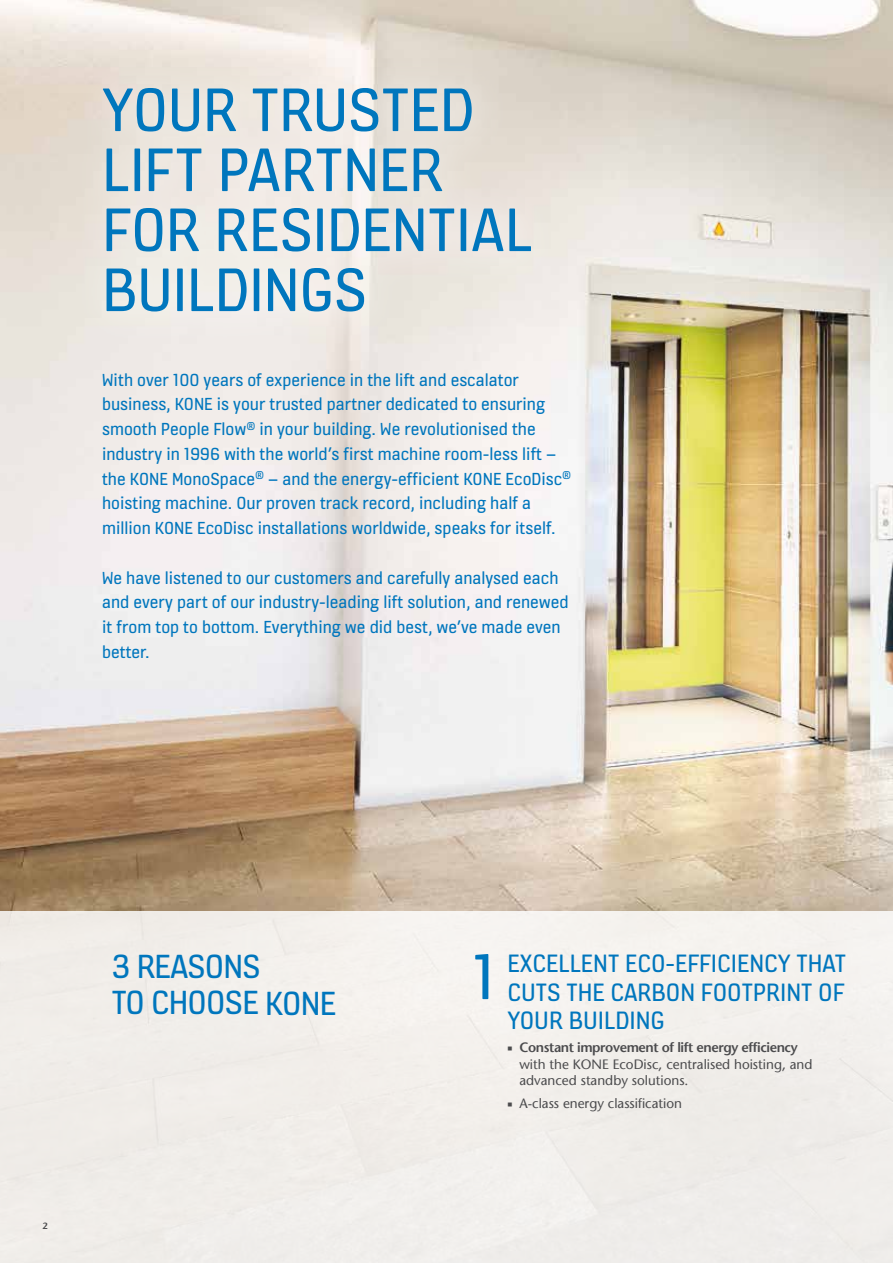
<style>
.page{position:relative;width:893px;height:1263px;background:#fff}
.page>*{position:absolute;margin:0;border:0;box-sizing:border-box;transform-origin:0 0}
.t1{font:69px "KONE Information";color:#0076bd}
.t2{font:66px/60px "KONE Information";color:#0076bd}
.t3{font:36px/36px "KONE Information";letter-spacing:-.02em;color:#0076bd}
.t4{font:27px/28.5px "KONE Information";color:#0076bd;text-align:justify}
.t5{font:18.75px/24.8px "KONE Information";color:#0076bd}
.t6{font:13.5px/16.5px "Stone Sans";color:#4b4b4d}
.t7{font:600 9px "Stone Sans";color:#4b4b4d}
.s1{font-weight:600}
</style>
<div class="page">
<img style="left:0;top:0;width:893px;height:911px">
<div style="left:0;top:911px;width:893px;height:352px;background:#f1eeea"></div>
<div style="left:71px;top:54px;width:497px;height:298px;background:#fff;opacity:.75"></div>
<h2 class="t2" style="left:102px;top:77px;width:432px">YOUR TRUSTED<br>LIFT PARTNER<br>FOR RESIDENTIAL<br>BUILDINGS</h2>
<p class="t5" style="left:102px;top:366px;width:471px">With over 100 years of experience in the lift and escalator business, KONE is your trusted partner dedicated to ensuring smooth People Flow<sup>®</sup> in your building. We revolutionised the industry in 1996 with the world’s first machine room-less lift – the KONE MonoSpace<sup>®</sup> – and the energy-efficient KONE EcoDisc<sup>® </sup>hoisting machine. Our proven track record, including half a million KONE EcoDisc installations worldwide, speaks for itself.</p>
<p class="t5" style="left:102px;top:564px;width:468px">We have listened to our customers and carefully analysed each and every part of our industry-leading lift solution, and renewed it from top to bottom. Everything we did best, we’ve made even better.</p>
<h3 class="t3" style="left:112px;top:946px;width:226px">3 REASONS<br>TO CHOOSE KONE</h3>
<p class="t7" style="left:43px;top:1220px;width:7px">2</p>
<h1 class="t1" style="left:472px;top:931px;width:25px">1</h1>
<h3 class="t4" style="left:507px;top:948px;width:340px">EXCELLENT ECO-EFFICIENCY THAT CUTS THE CARBON FOOTPRINT OF YOUR BUILDING</h3>
<p class="t6" style="left:519px;top:1039px;width:294px;text-indent:-12px">■ <span class="s1">Constant improvement of lift energy efficiency </span>with the KONE EcoDisc, centralised hoisting, and advanced standby solutions.</p>
<p class="t6" style="left:507px;top:1095px;width:176px">■ A-class energy classification</p>
</div>
